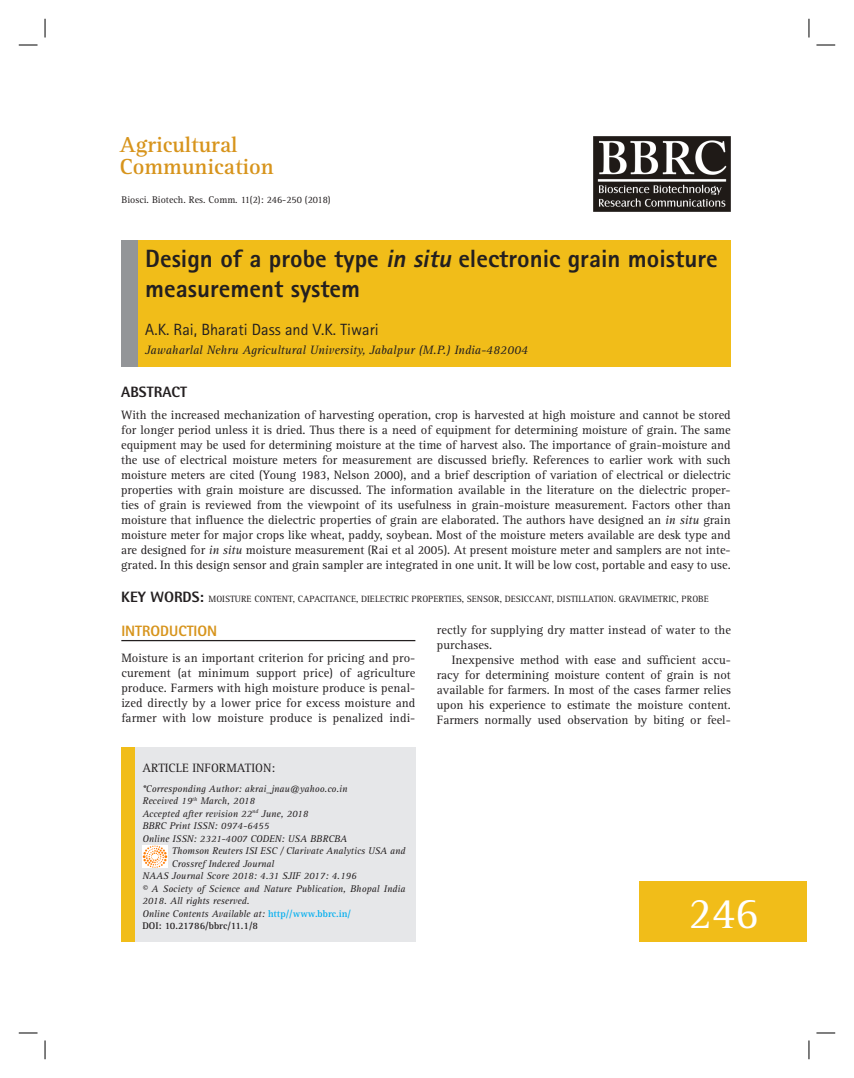
<style>
.page{position:relative;width:854px;height:1078px;background:#fff}
.page>*{position:absolute;margin:0;border:0;box-sizing:border-box;transform-origin:0 0}
.t1{font:45px "Rotis Serif Std";color:#fff}
.t2{font:800 25px/30px "Rotis Sans Serif Std";color:#231f20}
.t3{font:700 22.5px/22.5px "Rotis Serif Std";color:#d7941c}
.t4{font:16.25px "Rotis Sans Serif Std";color:#231f20}
.t5{font:800 15px "Rotis Sans Serif Std";color:#d7941c}
.t6{font:800 15px "Rotis Semi Sans Std";color:#231f20}
.t7{font:12.5px/15px "Rotis Serif Std";color:#231f20;text-align:justify}
.t8{font:italic 12.5px "Rotis Serif Std";color:#231f20}
.t9{font:italic 10px "Rotis Serif Std";color:#231f20}
.t10{font:10px "Rotis Serif Std";color:#231f20}
.t11{font:700 10px "Rotis Serif Std";color:#231f20}
.t12{font:9.38px "Rotis Serif Std";color:#231f20}
.s1{font-style:italic}
.s2{font-family:"Rotis Semi Sans Std";font-weight:800;font-size:15px}
.s3{font-weight:700;font-style:normal;color:#00aeef}
</style>
<div class="page">
<div style="left:130px;top:240px;width:600px;height:127px;background:#f1bd19"></div>
<div style="left:121px;top:240px;width:17px;height:127px;background:#939598"></div>
<div style="left:639px;top:882px;width:168px;height:60px;background:#f1bd19"></div>
<img style="left:593px;top:137px;width:137px;height:75px">
<div style="left:135px;top:747px;width:280px;height:195px;background:#e6e7e9"></div>
<div style="left:121px;top:747px;width:14px;height:195px;background:#f1bd19"></div>
<img style="left:142px;top:845px;width:26px;height:23px">
<hr style="left:121px;top:640px;width:294px;height:1px;background:#231f20">
<svg style="left:19px;top:44px;width:19px;height:2px"></svg>
<svg style="left:816px;top:44px;width:19px;height:2px"></svg>
<svg style="left:19px;top:1032px;width:19px;height:2px"></svg>
<svg style="left:816px;top:1032px;width:19px;height:2px"></svg>
<svg style="left:44px;top:19px;width:2px;height:19px"></svg>
<svg style="left:44px;top:1040px;width:2px;height:19px"></svg>
<svg style="left:808px;top:19px;width:1px;height:19px"></svg>
<svg style="left:808px;top:1040px;width:1px;height:19px"></svg>
<h3 class="t3" style="left:120px;top:135px;width:155px">Agricultural<br>Communication</h3>
<p class="t10" style="left:122px;top:196px;width:210px">Biosci. Biotech. Res. Comm. 11(2): 246-250 (2018)</p>
<h2 class="t2" style="left:145px;top:247px;width:574px">Design of a probe type <span class="s1">in situ</span> electronic grain moisture measurement system</h2>
<h3 class="t4" style="left:145px;top:324px;width:235px">A.K. Rai, Bharati Dass and V.K. Tiwari</h3>
<p class="t8" style="left:145px;top:345px;width:384px">Jawaharlal Nehru Agricultural University, Jabalpur (M.P.) India-482004</p>
<p class="t6" style="left:121px;top:386px;width:67px">ABSTRACT</p>
<p class="t7" style="left:121px;top:408px;width:611px">With the increased mechanization of harvesting operation, crop is harvested at high moisture and cannot be stored for longer period unless it is dried. Thus there is a need of equipment for determining moisture of grain. The same equipment may be used for determining moisture at the time of harvest also. The importance of grain-moisture and the use of electrical moisture meters for measurement are discussed briefly. References to earlier work with such moisture meters are cited (Young 1983, Nelson 2000), and a brief description of variation of electrical or dielectric properties with grain moisture are discussed. The information available in the literature on the dielectric proper&shy;ties of grain is reviewed from the viewpoint of its usefulness in grain-moisture measurement. Factors other than moisture that influence the dielectric properties of grain are elaborated. The authors have designed an <span class="s1">in situ</span> grain moisture meter for major crops like wheat, paddy, soybean. Most of the moisture meters available are desk type and are designed for <span class="s1">in situ</span> moisture measurement (Rai et al 2005). At present moisture meter and samplers are not inte&shy;grated. In this design sensor and grain sampler are integrated in one unit. It will be low cost, portable and easy to use.</p>
<p class="t12" style="left:121px;top:595px;width:589px"><span class="s2">KEY WORDS:</span> MOISTURE CONTENT, CAPACITANCE, DIELECTRIC PROPERTIES, SENSOR, DESICCANT, DISTILLATION. GRAVIMETRIC, PROBE</p>
<p class="t5" style="left:121px;top:625px;width:97px">INTRODUCTION</p>
<p class="t7" style="left:121px;top:651px;width:295px">Moisture is an important criterion for pricing and pro&shy;curement (at minimum support price) of agriculture produce. Farmers with high moisture produce is penal&shy;ized directly by a lower price for excess moisture and farmer with low moisture produce is penalized indi-</p>
<p class="t7" style="left:142px;top:761px;width:134px">ARTICLE INFORMATION:</p>
<p class="t9" style="left:142px;top:785px;width:206px">*Corresponding Author: akrai_jnau@yahoo.co.in</p>
<p class="t9" style="left:142px;top:797px;width:114px">Received 19<sup>th</sup> March, 2018</p>
<p class="t9" style="left:142px;top:810px;width:167px">Accepted after revision 22<sup>nd</sup> June, 2018</p>
<p class="t9" style="left:142px;top:822px;width:128px">BBRC Print ISSN: 0974-6455</p>
<p class="t9" style="left:142px;top:835px;width:206px">Online ISSN: 2321-4007 CODEN: USA BBRCBA</p>
<p class="t9" style="left:172px;top:847px;width:235px">Thomson Reuters ISI ESC / Clarivate Analytics USA and</p>
<p class="t9" style="left:172px;top:860px;width:104px">Crossref Indexed Journal</p>
<p class="t9" style="left:142px;top:872px;width:216px">NAAS Journal Score 2018: 4.31 SJIF 2017: 4.196</p>
<p class="t9" style="left:142px;top:885px;width:264px">© A Society of Science and Nature Publication, Bhopal India</p>
<p class="t9" style="left:142px;top:897px;width:109px">2018. All rights reserved.</p>
<p class="t9" style="left:142px;top:910px;width:210px">Online Contents Available at: <span class="s3">http//www.bbrc.in/</span></p>
<p class="t11" style="left:142px;top:922px;width:117px">DOI: 10.21786/bbrc/11.1/8</p>
<p class="t7" style="left:437px;top:623px;width:295px">rectly for supplying dry matter instead of water to the purchases.</p>
<p class="t7" style="left:437px;top:653px;width:295px;text-indent:15px">Inexpensive method with ease and sufficient accu&shy;racy for determining moisture content of grain is not available for farmers. In most of the cases farmer relies upon his experience to estimate the moisture content.<br>Farmers normally used observation by biting or feel-</p>
<h1 class="t1" style="left:688px;top:895px;width:72px">246</h1>
</div>
